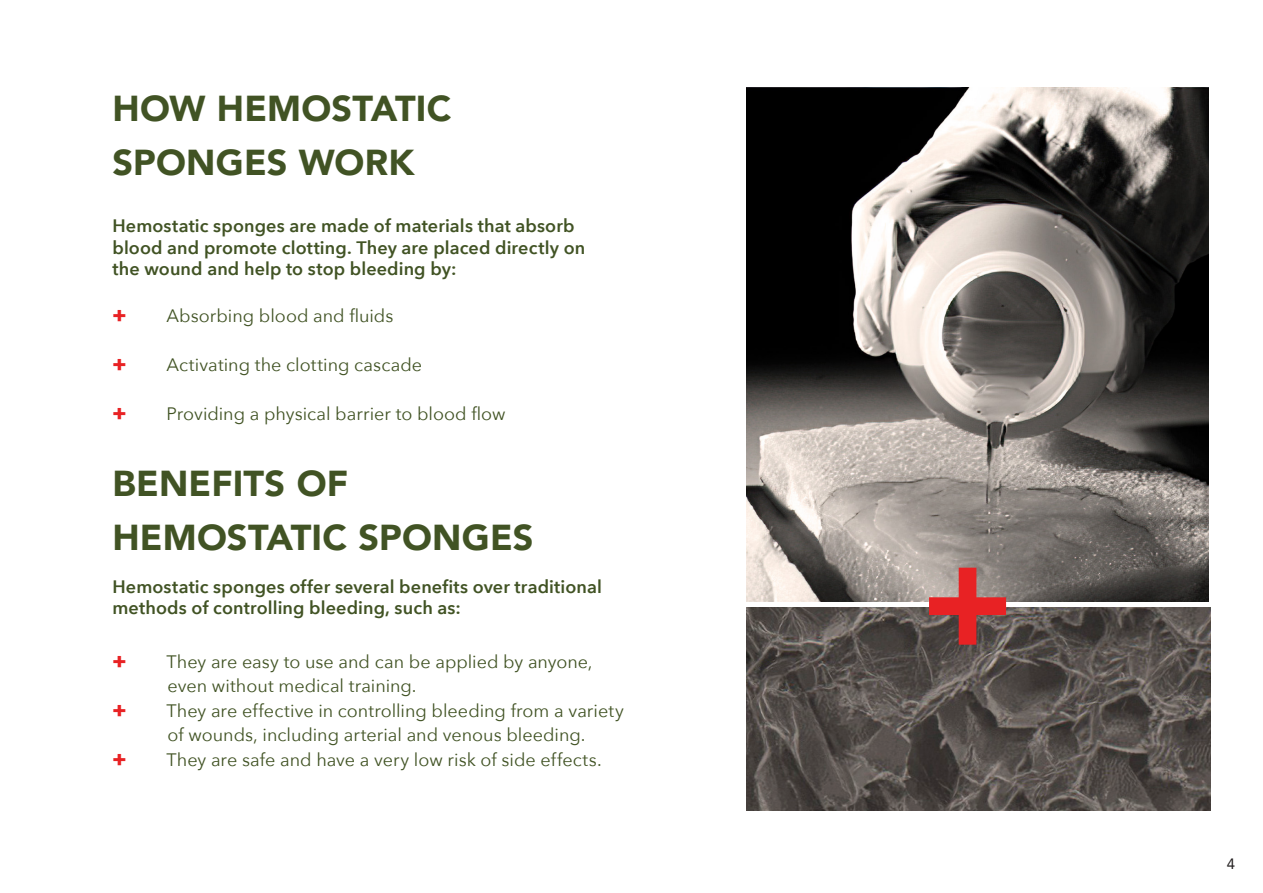
<style>
.page{position:relative;width:1263px;height:893px;background:#fff}
.page>*{position:absolute;margin:0;border:0;box-sizing:border-box;transform-origin:0 0}
.t1{font:900 140.55px "Avenir";color:#e82224}
.t2{font:900 36px "Avenir";letter-spacing:.005em;color:#415324}
.t3{font:800 21px "Avenir Next";color:#e82224}
.t4{font:18px "Avenir Next";color:#415324}
.t5{font:600 18px/21.6px "Avenir Next";letter-spacing:.005em;color:#415324}
.t6{font:15px "Avenir";color:#231f20}
</style>
<div class="page">
<img style="left:747px;top:87px;width:462px;height:515px">
<img style="left:747px;top:608px;width:463px;height:202px">
<p class="t2" style="left:112px;top:78px;width:341px">HOW HEMOSTATIC</p>
<p class="t2" style="left:112px;top:132px;width:303px">SPONGES WORK</p>
<p class="t5" style="left:112px;top:215px;width:474px">Hemostatic sponges are made of materials that absorb blood and promote clotting. They are placed directly on the wound and help to stop bleeding by:</p>
<p class="t3" style="left:112px;top:301px;width:15px">+</p>
<p class="t4" style="left:166px;top:300px;width:228px">Absorbing blood and fluids</p>
<p class="t3" style="left:112px;top:351px;width:15px">+</p>
<p class="t4" style="left:166px;top:349px;width:257px">Activating the clotting cascade</p>
<p class="t3" style="left:112px;top:400px;width:15px">+</p>
<p class="t4" style="left:166px;top:399px;width:340px">Providing a physical barrier to blood flow</p>
<p class="t2" style="left:112px;top:453px;width:237px">BENEFITS OF</p>
<p class="t2" style="left:112px;top:507px;width:422px">HEMOSTATIC SPONGES</p>
<p class="t5" style="left:112px;top:575px;width:491px">Hemostatic sponges offer several benefits over traditional methods of controlling bleeding, such as:</p>
<p class="t3" style="left:112px;top:647px;width:15px">+</p>
<p class="t4" style="left:166px;top:646px;width:428px">They are easy to use and can be applied by anyone,</p>
<p class="t4" style="left:168px;top:670px;width:251px">even without medical training.</p>
<p class="t3" style="left:112px;top:696px;width:15px">+</p>
<p class="t4" style="left:166px;top:695px;width:459px">They are effective in controlling bleeding from a variety</p>
<p class="t4" style="left:168px;top:719px;width:419px">of wounds, including arterial and venous bleeding.</p>
<p class="t3" style="left:112px;top:746px;width:15px">+</p>
<p class="t4" style="left:166px;top:745px;width:437px">They are safe and have a very low risk of side effects.</p>
<p class="t1" style="left:921px;top:479px;width:95px">+</p>
<p class="t6" style="left:1227px;top:852px;width:10px">4</p>
</div>
